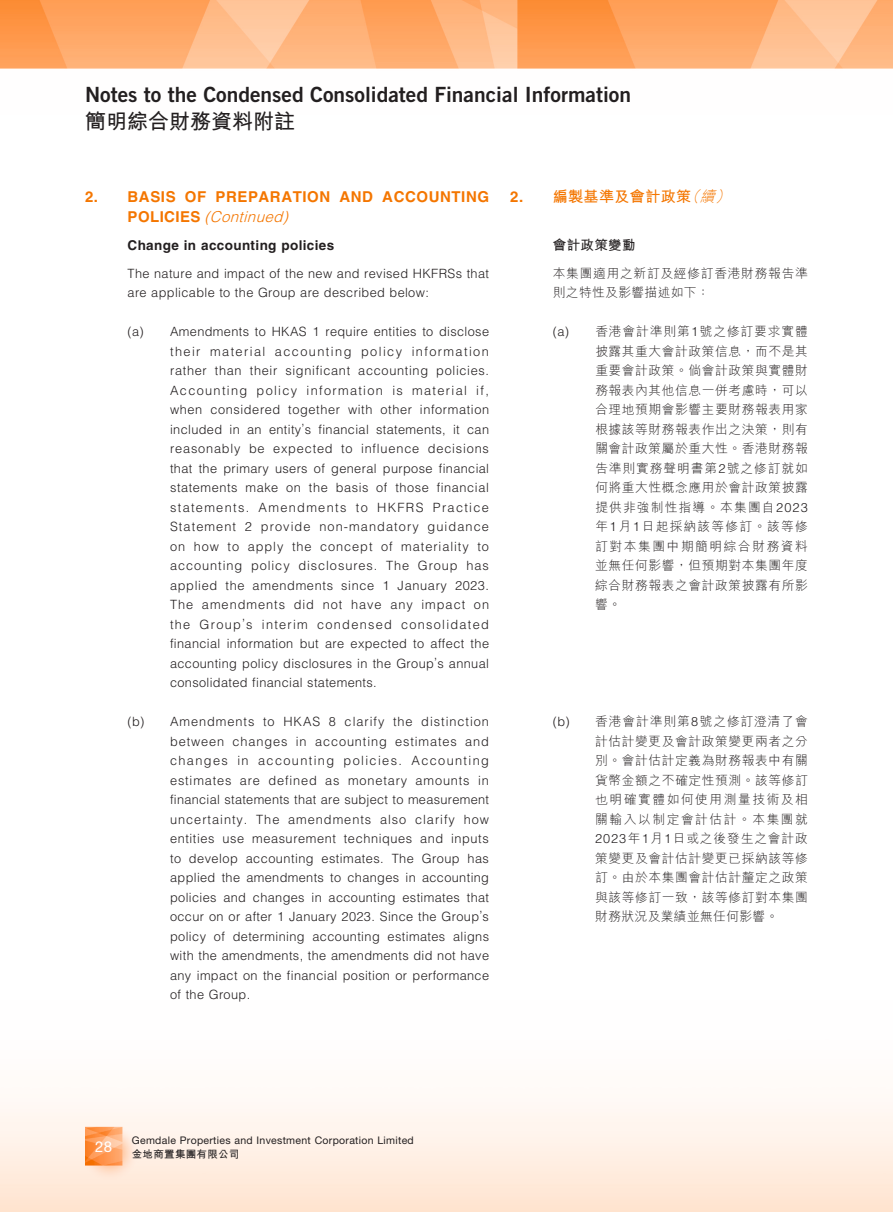
<style>
.page{position:relative;width:893px;height:1212px;background:#fff}
.page>*{position:absolute;margin:0;border:0;box-sizing:border-box;transform-origin:0 0}
.t1{font:21px "Trade Gothic LT Std Bd 2";color:#231f20}
.t2{font:700 21px "M Hei HK";color:#231f20}
.t3{font:700 15px/19.5px "Helvetica LT Std";letter-spacing:.04em;color:#f47600}
.t4{font:700 15px "M Hei HK";letter-spacing:.03em;color:#f47600}
.t5{font:15px "Helvetica Neue LT Std";color:#fff}
.t6{font:700 13.5px "Helvetica LT Std";letter-spacing:.03em;color:#231f20}
.t7{font:700 13.5px "M Hei HK";letter-spacing:.03em;color:#231f20}
.t8{font:300 12.75px/19.5px "Helvetica LT Std";letter-spacing:.03em;color:#231f20;text-align:justify}
.t9{font:300 12.75px/19.5px "M Hei HK";letter-spacing:.045em;color:#231f20;text-align:justify}
.t10{font:10.5px "Helvetica Neue LT Std";letter-spacing:.03em;color:#231f20}
.t11{font:700 10.5px "M Hei HK";letter-spacing:.03em;color:#231f20}
.s1{font-weight:300;font-style:italic}
.s2{font-family:"Helvetica LT Std"}
</style>
<div class="page">
<img style="left:0;top:0;width:893px;height:1212px">
<img style="left:85px;top:1127px;width:64px;height:53px">
<h1 class="t1" style="left:85px;top:82px;width:547px">Notes to the Condensed Consolidated Financial Information</h1>
<h1 class="t2" style="left:85px;top:106px;width:211px">簡明綜合財務資料附註</h1>
<p class="t3" style="left:128px;top:187px;width:363px;text-indent:-43px">2. BASIS OF PREPARATION AND ACCOUNTING<br>P O L I C I E S <span class="s1">(Continued)</span></p>
<p class="t6" style="left:128px;top:237px;width:208px">Change in accounting policies</p>
<p class="t8" style="left:128px;top:263px;width:363px">The nature and impact of the new and revised HKFRSs that are applicable to the Group are described below:</p>
<p class="t8" style="left:170px;top:322px;width:321px;text-indent:-43px">(a) Amendments to HKAS 1 require entities to disclose their material accounting policy information rather than their significant accounting policies.<br>Accounting policy information is material if, when considered together with other information included in an entity’s financial statements, it can reasonably be expected to influence decisions that the primary users of general purpose financial statements make on the basis of those financial statements. Amendments to HKFRS Practice Statement 2 provide non-mandatory guidance on how to apply the concept of materiality to accounting policy disclosures. The Group has applied the amendments since 1 January 2023.<br>The amendments did not have any impact on the Group’s interim condensed consolidated financial information but are expected to affect the accounting policy disclosures in the Group’s annual consolidated financial statements.</p>
<p class="t8" style="left:170px;top:712px;width:321px;text-indent:-43px">(b) Amendments to HKAS 8 clarify the distinction between changes in accounting estimates and changes in accounting policies. Accounting estimates are defined as monetary amounts in financial statements that are subject to measurement uncertainty. The amendments also clarify how entities use measurement techniques and inputs to develop accounting estimates. The Group has applied the amendments to changes in accounting policies and changes in accounting estimates that occur on or after 1 January 2023. Since the Group’s policy of determining accounting estimates aligns with the amendments, the amendments did not have any impact on the financial position or performance of the Group.</p>
<p class="t4" style="left:510px;top:186px;width:225px"><span class="s2">2.</span> 編製基準及會計政策<span class="s1">（續）</span></p>
<p class="t7" style="left:553px;top:235px;width:84px">會計政策變動</p>
<p class="t9" style="left:553px;top:263px;width:257px">本集團適用之新訂及經修訂香港財務報告準則之特性及影響描述如下：</p>
<p class="t9" style="left:595px;top:322px;width:214px;text-indent:-43px"><span class="s2">(a)</span> 香港會計準則第<span class="s2">1</span>號之修訂要求實體披露其重大會計政策信息，而不是其重要會計政策。倘會計政策與實體財務報表內其他信息一併考慮時，可以合理地預期會影響主要財務報表用家根據該等財務報表作出之決策，則有關會計政策屬於重大性。香港財務報告準則實務聲明書第<span class="s2">2</span>號之修訂就如何將重大性概念應用於會計政策披露提供非強制性指導。本集團自<span class="s2">2023</span>年<span class="s2">1</span>月<span class="s2">1</span>日起採納該等修訂。該等修訂對本集團中期簡明綜合財務資料並無任何影響，但預期對本集團年度綜合財務報表之會計政策披露有所影響。</p>
<p class="t9" style="left:595px;top:711px;width:214px;text-indent:-43px"><span class="s2">(b)</span> 香港會計準則第<span class="s2">8</span>號之修訂澄清了會計估計變更及會計政策變更兩者之分別。會計估計定義為財務報表中有關貨幣金額之不確定性預測。該等修訂也明確實體如何使用測量技術及相關輸入以制定會計估計。本集團就<span class="s2">2023</span>年<span class="s2">1</span>月<span class="s2">1</span>日或之後發生之會計政策變更及會計估計變更已採納該等修訂。由於本集團會計估計釐定之政策與該等修訂一致，該等修訂對本集團財務狀況及業績並無任何影響。</p>
<p class="t5" style="left:95px;top:1137px;width:19px">28</p>
<p class="t10" style="left:132px;top:1134px;width:284px">Gemdale Properties and Investment Corporation Limited</p>
<p class="t11" style="left:132px;top:1146px;width:109px">金地商置集團有限公司</p>
</div>
